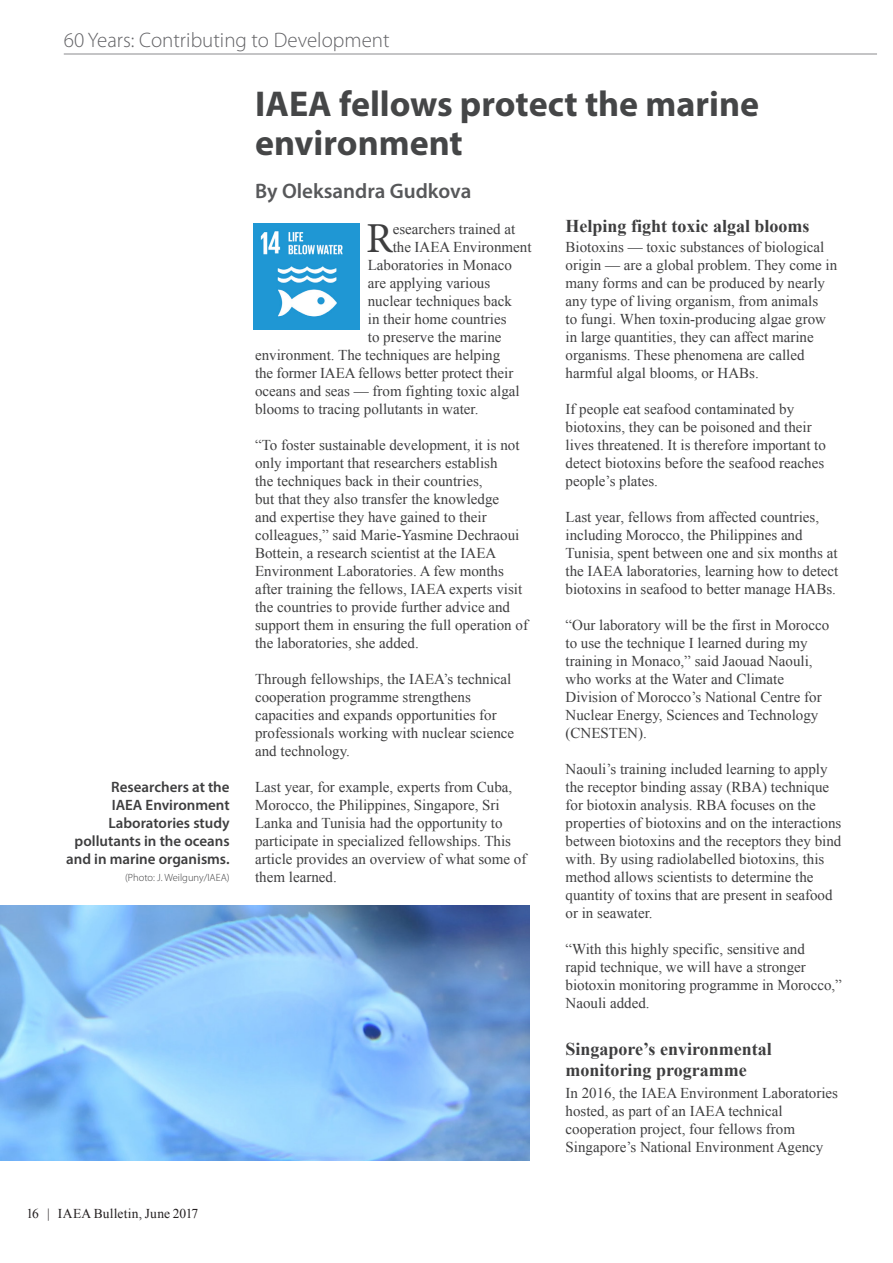
<style>
.page{position:relative;width:893px;height:1263px;background:#fff}
.page>*{position:absolute;margin:0;border:0;box-sizing:border-box;transform-origin:0 0}
.Frist_Para{font:42.75px "Minion Pro";color:#3e3e3f}
.Story_Title{font:700 36px/39px "Myriad Pro";color:#454647}
.t1{font:300 21px "Myriad Pro";color:#636366}
.Author-top{font:600 21px "Myriad Pro";color:#57585a}
.Paragraph_Heading_01{font:700 18px/21px "Times New Roman";color:#3e3e3f}
.Body_Text{font:15px/18px "Times New Roman";color:#3e3e3f}
.Body_Text_-_no_space{font:15px/18px "Times New Roman";color:#3e3e3f}
.Frist_Para-2{font:15px "Times New Roman";color:#3e3e3f}
.Photo_caption{font:600 15px/18px "Myriad Pro";color:#3e3e3f;text-align:right}
.t2{font:13.5px "Times New Roman";letter-spacing:.01em;color:#231f20}
.Photo_credit{font:300 10.5px "Myriad Pro";color:#3e3e3f}
</style>
<div class="page">
<hr style="left:64px;top:54px;width:813px;height:1px;background:#636366">
<img style="left:253px;top:223px;width:106px;height:107px">
<img style="left:0;top:906px;width:530px;height:254px">
<h3 class="t1" style="left:64px;top:27px;width:327px">60 Years: Contributing to Development</h3>
<p class="Photo_caption" style="left:66px;top:778px;width:165px">Researchers at the<br>IAEA Environment<br>Laboratories study pollutants in the oceans and in marine organisms.</p>
<p class="Photo_credit" style="left:125px;top:871px;width:106px">(Photo: J. Weilguny/IAEA)</p>
<p class="t2" style="left:26px;top:1205px;width:173px">16 | IAEA Bulletin, June 2017</p>
<p class="Story_Title" style="left:255px;top:83px;width:506px">IAEA fellows protect the marine environment</p>
<p class="Author-top" style="left:255px;top:177px;width:218px">By Oleksandra Gudkova</p>
<p class="Frist_Para" style="left:366px;top:210px;width:28px">R</p>
<p class="Frist_Para-2" style="left:393px;top:219px;width:124px">esearchers trained at</p>
<p class="Frist_Para-2" style="left:393px;top:237px;width:140px">the IAEA Environment</p>
<p class="Frist_Para-2" style="left:368px;top:255px;width:146px">Laboratories in Monaco</p>
<p class="Frist_Para-2" style="left:368px;top:273px;width:124px">are applying various</p>
<p class="Frist_Para-2" style="left:368px;top:291px;width:146px">nuclear techniques back</p>
<p class="Frist_Para-2" style="left:368px;top:309px;width:140px">in their home countries</p>
<p class="Frist_Para-2" style="left:368px;top:327px;width:135px">to preserve the marine</p>
<p class="Frist_Para-2" style="left:255px;top:345px;width:247px">environment. The techniques are helping</p>
<p class="Frist_Para-2" style="left:255px;top:363px;width:260px">the former IAEA fellows better protect their</p>
<p class="Frist_Para-2" style="left:255px;top:381px;width:266px">oceans and seas — from fighting toxic algal</p>
<p class="Frist_Para-2" style="left:255px;top:399px;width:225px">blooms to tracing pollutants in water.</p>
<p class="Body_Text" style="left:255px;top:436px;width:274px">“To foster sustainable development, it is not only important that researchers establish<br>the techniques back in their countries,<br>but that they also transfer the knowledge<br>and expertise they have gained to their colleagues,” said Marie-Yasmine Dechraoui Bottein, a research scientist at the IAEA Environment Laboratories. A few months after training the fellows, IAEA experts visit the countries to provide further advice and support them in ensuring the full operation of the laboratories, she added.</p>
<p class="Body_Text" style="left:255px;top:670px;width:261px">Through fellowships, the IAEA’s technical cooperation programme strengthens capacities and expands opportunities for professionals working with nuclear science and technology.</p>
<p class="Body_Text" style="left:255px;top:778px;width:273px">Last year, for example, experts from Cuba, Morocco, the Philippines, Singapore, Sri Lanka and Tunisia had the opportunity to participate in specialized fellowships. This article provides an overview of what some of them learned.</p>
<p class="Paragraph_Heading_01" style="left:566px;top:215px;width:246px">Helping fight toxic algal blooms</p>
<p class="Body_Text_-_no_space" style="left:566px;top:238px;width:273px">Biotoxins — toxic substances of biological origin — are a global problem. They come in many forms and can be produced by nearly any type of living organism, from animals<br>to fungi. When toxin-producing algae grow in large quantities, they can affect marine organisms. These phenomena are called harmful algal blooms, or HABs.</p>
<p class="Body_Text" style="left:566px;top:400px;width:262px">If people eat seafood contaminated by biotoxins, they can be poisoned and their lives threatened. It is therefore important to detect biotoxins before the seafood reaches people’s plates.</p>
<p class="Body_Text" style="left:566px;top:508px;width:274px">Last year, fellows from affected countries, including Morocco, the Philippines and Tunisia, spent between one and six months at the IAEA laboratories, learning how to detect biotoxins in seafood to better manage HABs.</p>
<p class="Body_Text" style="left:566px;top:616px;width:265px">“Our laboratory will be the first in Morocco to use the technique I learned during my training in Monaco,” said Jaouad Naouli, who works at the Water and Climate Division of Morocco’s National Centre for Nuclear Energy, Sciences and Technology (CNESTEN).</p>
<p class="Body_Text" style="left:566px;top:760px;width:277px">Naouli’s training included learning to apply the receptor binding assay (RBA) technique for biotoxin analysis. RBA focuses on the properties of biotoxins and on the interactions between biotoxins and the receptors they bind with. By using radiolabelled biotoxins, this method allows scientists to determine the quantity of toxins that are present in seafood or in seawater.</p>
<p class="Body_Text" style="left:566px;top:940px;width:278px">“With this highly specific, sensitive and<br>rapid technique, we will have a stronger biotoxin monitoring programme in Morocco,” Naouli added.</p>
<p class="Paragraph_Heading_01" style="left:566px;top:1038px;width:208px">Singapore’s environmental monitoring programme</p>
<p class="Body_Text_-_no_space" style="left:566px;top:1084px;width:274px">In 2016, the IAEA Environment Laboratories hosted, as part of an IAEA technical cooperation project, four fellows from Singapore’s National Environment Agency</p>
</div>
